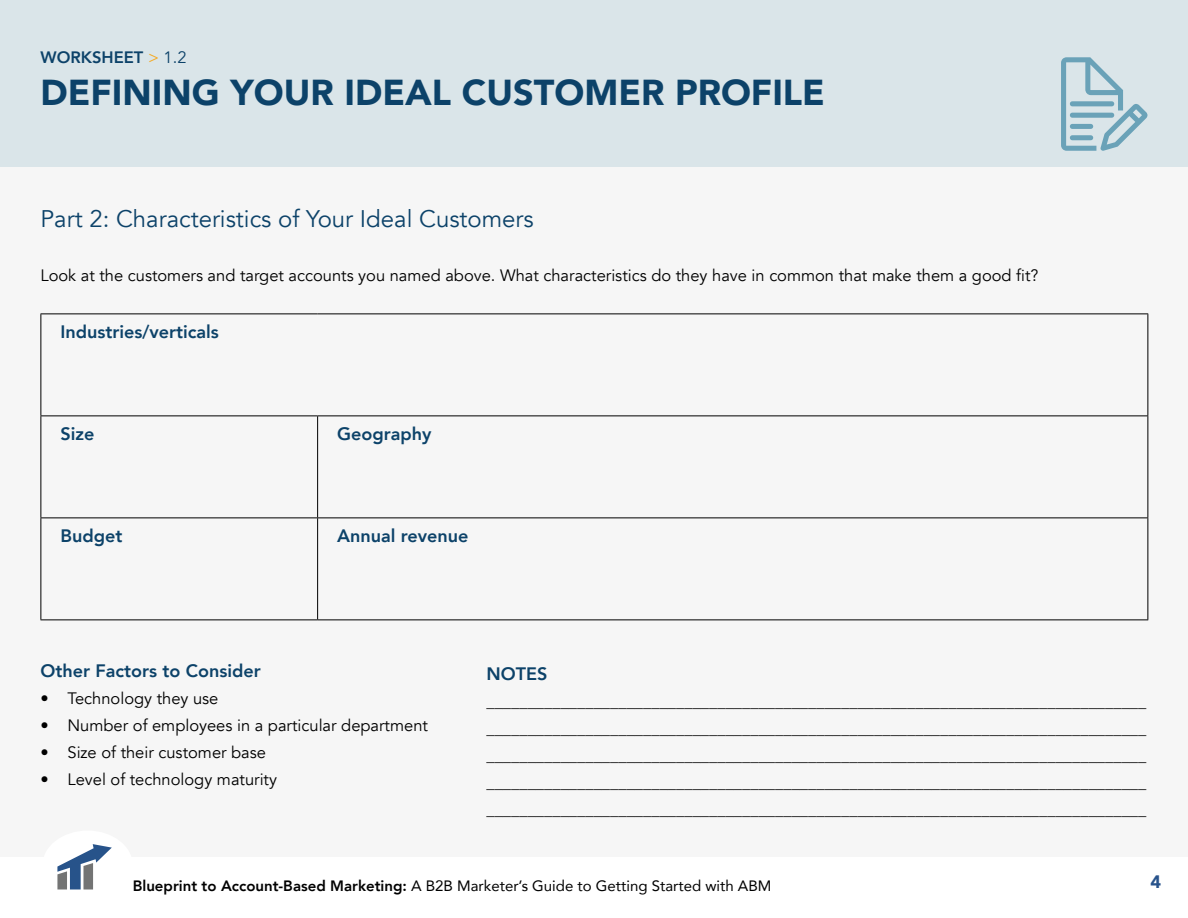
<style>
.page{position:relative;width:1188px;height:918px;background:#f6f6f6}
.page>*{position:absolute;margin:0;border:0;box-sizing:border-box;transform-origin:0 0}
.t1{font:900 36px "Avenir";color:#0c4269}
.t2{font:24px "Avenir";color:#0c4269}
.t3{font:800 18px "Avenir";color:#0c4269}
.t4{font:900 18px "Avenir";color:#28538b}
.t5{font:16.5px/27px "Avenir";color:#000;text-align:justify}
.t6{font:800 16.5px "Avenir";color:#0c4269}
.t7{font:15px "Avenir";color:#000}
.s1{font-weight:400;color:#f5a81d}
.s2{font-weight:400}
.s3{font-weight:800}
</style>
<div class="page">
<div style="left:0;top:857px;width:1188px;height:61px;background:#fff"></div>
<div style="left:42px;top:831px;width:91px;height:69px;background:#fff;border-radius:50%"></div>
<svg style="left:57px;top:844px;width:55px;height:46px"></svg>
<div style="left:0;top:0;width:1188px;height:167px;background:#dae5e9"></div>
<svg style="left:1061px;top:57px;width:87px;height:94px"></svg>
<hr style="left:40px;top:314px;width:278px;height:1px;background:#000">
<hr style="left:40px;top:314px;width:1px;height:102px;background:#000">
<hr style="left:318px;top:314px;width:830px;height:1px;background:#000">
<hr style="left:1148px;top:314px;width:1px;height:102px;background:#000">
<hr style="left:40px;top:416px;width:278px;height:1px;background:#000">
<hr style="left:40px;top:416px;width:1px;height:102px;background:#000">
<hr style="left:318px;top:416px;width:830px;height:1px;background:#000">
<hr style="left:317px;top:416px;width:1px;height:102px;background:#000">
<hr style="left:1148px;top:416px;width:1px;height:102px;background:#000">
<hr style="left:40px;top:518px;width:278px;height:1px;background:#000">
<hr style="left:40px;top:518px;width:1px;height:102px;background:#000">
<hr style="left:318px;top:518px;width:830px;height:1px;background:#000">
<hr style="left:317px;top:518px;width:1px;height:102px;background:#000">
<hr style="left:1148px;top:518px;width:1px;height:102px;background:#000">
<hr style="left:40px;top:620px;width:278px;height:1px;background:#000">
<hr style="left:318px;top:620px;width:830px;height:1px;background:#000">
<p class="t6" style="left:40px;top:44px;width:148px">WORKSHEET <span class="s1">&gt;</span> <span class="s2">1.2</span></p>
<h1 class="t1" style="left:40px;top:62px;width:786px">DEFINING YOUR IDEAL CUSTOMER PROFILE</h1>
<h2 class="t2" style="left:40px;top:204px;width:495px">Part 2: Characteristics of Your Ideal Customers</h2>
<p class="t5" style="left:40px;top:262px;width:1000px">Look at the customers and target accounts you named above. What characteristics do they have in common that make them a good fit?</p>
<p class="t3" style="left:60px;top:318px;width:160px">Industries/verticals</p>
<p class="t3" style="left:60px;top:420px;width:36px">Size</p>
<p class="t3" style="left:337px;top:420px;width:96px">Geography</p>
<p class="t3" style="left:60px;top:522px;width:64px">Budget</p>
<p class="t3" style="left:337px;top:522px;width:133px">Annual revenue</p>
<p class="t3" style="left:41px;top:657px;width:222px">Other Factors to Consider</p>
<p class="t5" style="left:40px;top:685px;width:180px">• Technology they use</p>
<p class="t5" style="left:40px;top:712px;width:389px">• Number of employees in a particular department</p>
<p class="t5" style="left:40px;top:739px;width:227px">• Size of their customer base</p>
<p class="t5" style="left:40px;top:766px;width:238px">• Level of technology maturity</p>
<p class="t3" style="left:486px;top:660px;width:62px">NOTES</p>
<p class="t5" style="left:486px;top:688px;width:661px">________________________________________________________________________________ ________________________________________________________________________________ ________________________________________________________________________________ ________________________________________________________________________________ ________________________________________________________________________________</p>
<p class="t7" style="left:133px;top:874px;width:640px"><span class="s3">Blueprint to Account-Based Marketing:</span> A B2B Marketer’s Guide to Getting Started with ABM</p>
<p class="t4" style="left:1150px;top:866px;width:12px">4</p>
</div>
